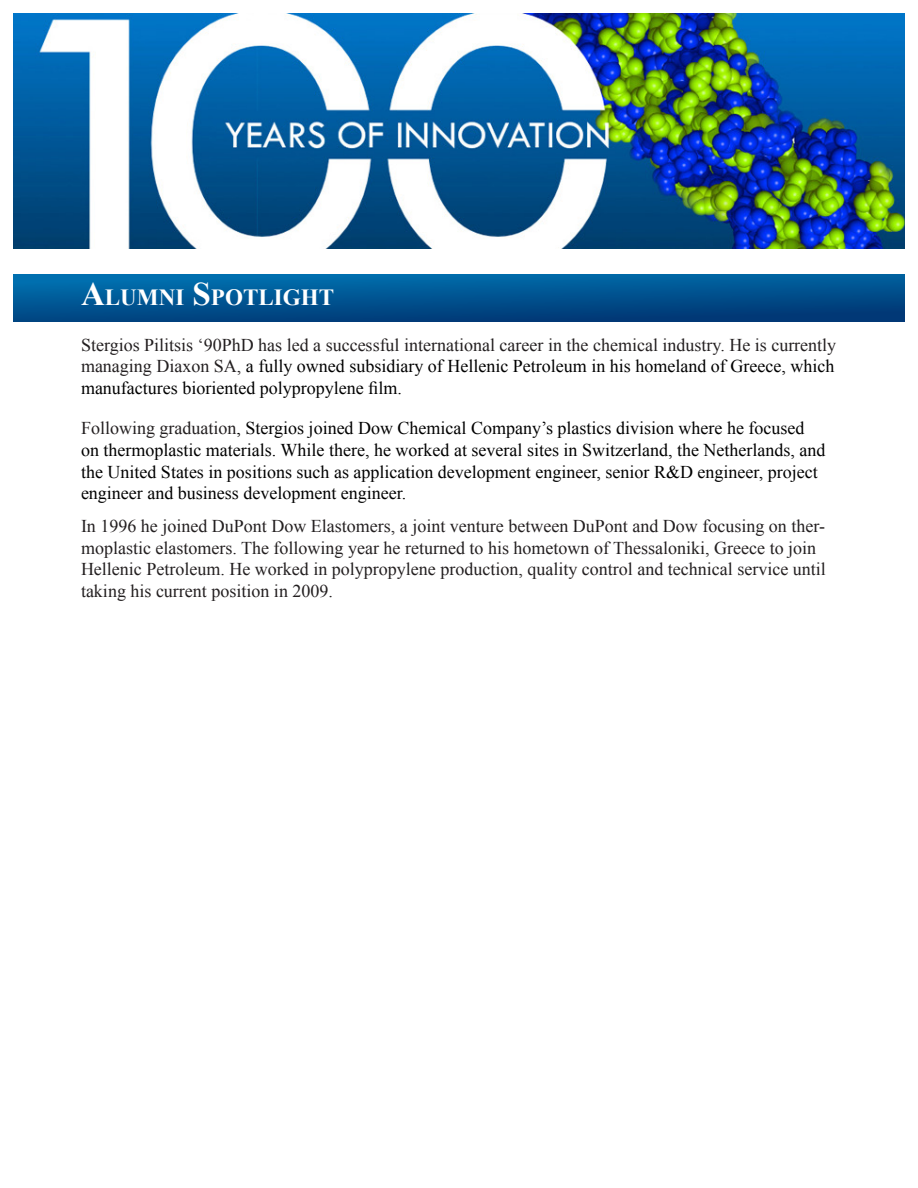
<style>
.page{position:relative;width:918px;height:1188px;background:#fff}
.page>*{position:absolute;margin:0;border:0;box-sizing:border-box;transform-origin:0 0}
.t1{font:700 23.1px "Times New Roman";color:#fff}
.Heading_1{font:18px/21.6px "Times New Roman";color:#231f20;text-align:justify}
.Heading_1-2{font:18px/21.6px "Times New Roman";color:#000}
.s1{font-size:33px}
.s2{color:#000}
.s3{color:#231f20}
</style>
<div class="page">
<img style="left:14px;top:14px;width:890px;height:234px">
<div style="left:14px;top:274px;width:890px;height:48px;background:linear-gradient(to bottom,#006caa,#003b77)"></div>
<p class="t1" style="left:81px;top:282px;width:255px"><span class="s1">A</span>LUMNI <span class="s1">S</span>POTLIGHT</p>
<p class="Heading_1" style="left:81px;top:333px;width:757px">Stergios Pilitsis ‘90PhD has led a successful international career in the chemical industry. He is currently managing Diaxon SA, <span class="s2">a fully owned subsidiary of Hellenic Petroleum in his homeland of Greece, which manufactures bioriented polypropylene film.</span></p>
<p class="Heading_1-2" style="left:81px;top:417px;width:746px"><span class="s3">Following graduation</span>, Stergios joined Dow Chemical Company’s plastics division where he focused on thermoplastic materials. While there, he worked at several sites in Switzerland, the Netherlands, and the United States in positions such as application development engineer, senior R&amp;D engineer, project engineer and business development engineer.</p>
<p class="Heading_1" style="left:81px;top:515px;width:746px;text-align:left">In 1996 he joined DuPont Dow Elastomers, a joint venture between DuPont and Dow focusing on ther&shy;moplastic elastomers. The following year he returned to his hometown of Thessaloniki, Greece to join Hellenic Petroleum. He worked in polypropylene production, quality control and technical service until taking his current position in 2009.</p>
</div>
